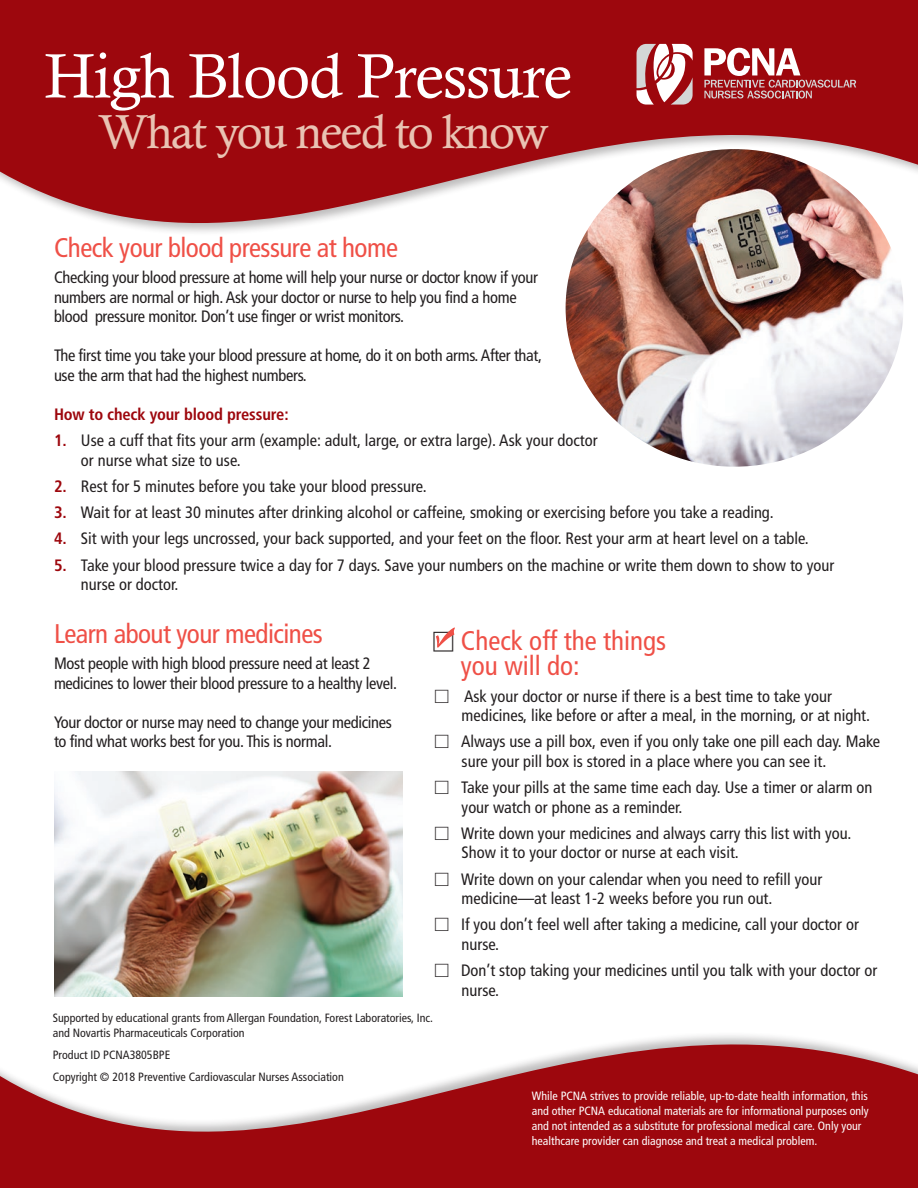
<style>
.page{position:relative;width:918px;height:1188px;background:#fff}
.page>*{position:absolute;margin:0;border:0;box-sizing:border-box;transform-origin:0 0}
.t1{font:63px "Calisto";letter-spacing:-.02em;color:#fff}
.t2{font:48px "Calisto";letter-spacing:-.04em;color:#e9c3b3}
.t3{font:condensed 27px "Frutiger";letter-spacing:-.02em;color:#ef5047}
.t4{font:condensed 27px/25.5px "Frutiger";color:#ef5047}
.t5{font:condensed 16.5px/19.5px "Frutiger";color:#231f20}
.t6{font:condensed 16.5px/19.5px "Frutiger";letter-spacing:-.02em;color:#231f20}
.t7{font:700 condensed 16.5px "Frutiger";letter-spacing:-.01em;color:#9d070d}
.t8{font:condensed 12px/15px "Frutiger";color:#fff}
.t9{font:condensed 12px/15px "Frutiger";color:#231f20}
.s1{font-weight:700;color:#9d070d}
.s2{font-family:"Universal Newswith Comm Pi";font-stretch:normal}
</style>
<div class="page">
<svg style="left:0;top:0;width:918px;height:318px;fill:#9d070d"></svg>
<svg style="left:704px;top:48px;width:152px;height:50px"></svg>
<svg style="left:637px;top:44px;width:56px;height:61px"></svg>
<svg style="left:0;top:1035px;width:918px;height:153px;fill:#9d070d"></svg>
<img style="left:566px;top:149px;width:337px;height:318px">
<img style="left:54px;top:771px;width:349px;height:226px">
<svg style="left:435px;top:627px;width:20px;height:21px"></svg>
<h1 class="t1" style="left:44px;top:39px;width:529px">High Blood Pressure</h1>
<h2 class="t2" style="left:98px;top:104px;width:452px">What you need to know</h2>
<h3 class="t3" style="left:54px;top:232px;width:346px">Check your blood pressure at home</h3>
<p class="t6" style="left:54px;top:268px;width:485px">Checking your blood pressure at home will help your nurse or doctor know if your numbers are normal or high. Ask your doctor or nurse to help you find a home blood pressure monitor. Don’t use finger or wrist monitors.</p>
<p class="t6" style="left:54px;top:346px;width:490px">The first time you take your blood pressure at home, do it on both arms. After that, use the arm that had the highest numbers.</p>
<p class="t7" style="left:54px;top:404px;width:236px">How to check your blood pressure:</p>
<p class="t5" style="left:81px;top:431px;width:518px;text-indent:-27px"><span class="s1">1.</span> Use a cuff that fits your arm (example: adult, large, or extra large). Ask your doctor or nurse what size to use.</p>
<p class="t5" style="left:54px;top:477px;width:374px"><span class="s1">2.</span> Rest for 5 minutes before you take your blood pressure.</p>
<p class="t5" style="left:54px;top:503px;width:721px"><span class="s1">3.</span> Wait for at least 30 minutes after drinking alcohol or caffeine, smoking or exercising before you take a reading.</p>
<p class="t5" style="left:54px;top:529px;width:756px"><span class="s1">4.</span> Sit with your legs uncrossed, your back supported, and your feet on the floor. Rest your arm at heart level on a table.</p>
<p class="t5" style="left:81px;top:555px;width:755px;text-indent:-27px"><span class="s1">5.</span> Take your blood pressure twice a day for 7 days. Save your numbers on the machine or write them down to show to your nurse or doctor.</p>
<h3 class="t3" style="left:54px;top:618px;width:270px">Learn about your medicines</h3>
<p class="t6" style="left:54px;top:654px;width:345px">Most people with high blood pressure need at least 2 medicines to lower their blood pressure to a healthy level.</p>
<p class="t6" style="left:54px;top:713px;width:339px">Your doctor or nurse may need to change your medicines to find what works best for you. This is normal.</p>
<h3 class="t4" style="left:461px;top:628px;width:207px">Check off the things you will do:</h3>
<p class="t5" style="left:462px;top:686px;width:410px;text-indent:-27px"><span class="s2">:</span> Ask your doctor or nurse if there is a best time to take your medicines, like before or after a meal, in the morning, or at night.</p>
<p class="t5" style="left:462px;top:732px;width:420px;text-indent:-27px"><span class="s2">:</span> Always use a pill box, even if you only take one pill each day. Make sure your pill box is stored in a place where you can see it.</p>
<p class="t5" style="left:462px;top:778px;width:412px;text-indent:-27px"><span class="s2">:</span> Take your pills at the same time each day. Use a timer or alarm on your watch or phone as a reminder.</p>
<p class="t5" style="left:462px;top:824px;width:391px;text-indent:-27px"><span class="s2">:</span> Write down your medicines and always carry this list with you.<br>Show it to your doctor or nurse at each visit.</p>
<p class="t5" style="left:462px;top:869px;width:362px;text-indent:-27px"><span class="s2">:</span> Write down on your calendar when you need to refill your medicine—at least 1-2 weeks before you run out.</p>
<p class="t5" style="left:462px;top:915px;width:399px;text-indent:-27px"><span class="s2">:</span> If you don’t feel well after taking a medicine, call your doctor or nurse.</p>
<p class="t5" style="left:462px;top:961px;width:417px;text-indent:-27px"><span class="s2">:</span> Don’t stop taking your medicines until you talk with your doctor or nurse.</p>
<p class="t9" style="left:53px;top:1011px;width:382px">Supported by educational grants from Allergan Foundation, Forest Laboratories, Inc. and Novartis Pharmaceuticals Corporation</p>
<p class="t9" style="left:53px;top:1044px;width:292px;line-height:21.8px">Product ID PCNA3805BPE<br>Copyright © 2018 Preventive Cardiovascular Nurses Association</p>
<p class="t8" style="left:532px;top:1088px;width:339px">While PCNA strives to provide reliable, up-to-date health information, this and other PCNA educational materials are for informational purposes only and not intended as a substitute for professional medical care. Only your healthcare provider can diagnose and treat a medical problem.</p>
</div>
